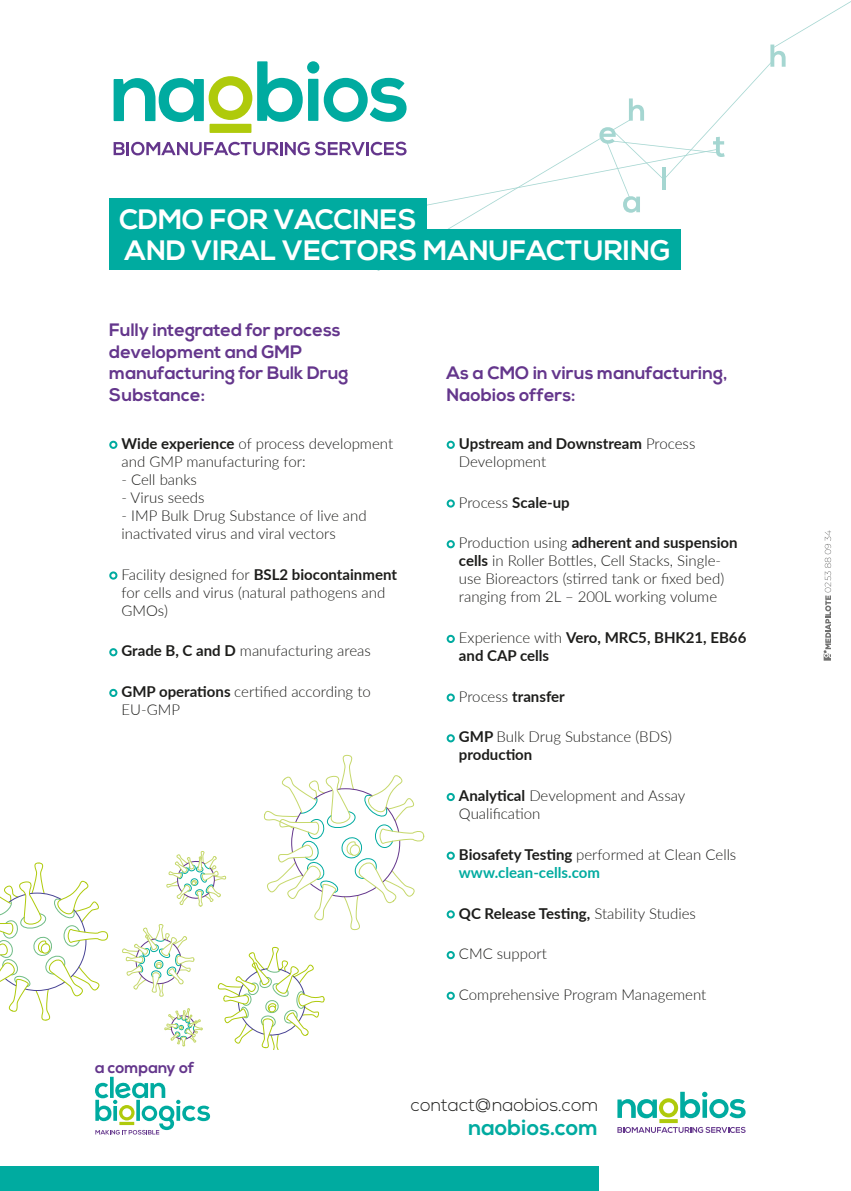
<style>
.page{position:relative;width:851px;height:1191px;background:#fff}
.page>*{position:absolute;margin:0;border:0;box-sizing:border-box;transform-origin:0 0}
.t1{font:700 28px "Nexa";color:#fff}
.t2{font:700 22px "Nexa";color:#00aba0}
.t3{font:700 18px/21.6px "Nexa";color:#64368c}
.t4{font:300 18px "Nexa";color:#1d1d1b}
.t5{font:700 15.8px "Nexa";color:#64368c}
.t6{font:300 15px/18px "Lato";color:#1d1d1b}
.t7{font:700 15px/18px "Lato";color:#1d1d1b}
.s1{font-weight:700}
.s2{font-weight:300}
.s3{font-weight:700;color:#00aba0}
</style>
<div class="page">
<div style="left:109px;top:441px;width:8px;height:8px;border:2px solid #00aba0;border-radius:50%"></div>
<div style="left:109px;top:571px;width:8px;height:8px;border:2px solid #00aba0;border-radius:50%"></div>
<div style="left:109px;top:648px;width:8px;height:8px;border:2px solid #00aba0;border-radius:50%"></div>
<div style="left:109px;top:689px;width:8px;height:8px;border:2px solid #00aba0;border-radius:50%"></div>
<div style="left:446px;top:441px;width:9px;height:8px;border:2px solid #00aba0;border-radius:50%"></div>
<div style="left:446px;top:499px;width:9px;height:8px;border:2px solid #00aba0;border-radius:50%"></div>
<div style="left:446px;top:540px;width:9px;height:8px;border:2px solid #00aba0;border-radius:50%"></div>
<div style="left:446px;top:635px;width:9px;height:8px;border:2px solid #00aba0;border-radius:50%"></div>
<div style="left:446px;top:693px;width:9px;height:8px;border:2px solid #00aba0;border-radius:50%"></div>
<div style="left:446px;top:734px;width:9px;height:8px;border:2px solid #00aba0;border-radius:50%"></div>
<div style="left:446px;top:793px;width:9px;height:8px;border:2px solid #00aba0;border-radius:50%"></div>
<div style="left:446px;top:851px;width:9px;height:8px;border:2px solid #00aba0;border-radius:50%"></div>
<div style="left:446px;top:910px;width:9px;height:8px;border:2px solid #00aba0;border-radius:50%"></div>
<div style="left:446px;top:951px;width:9px;height:8px;border:2px solid #00aba0;border-radius:50%"></div>
<div style="left:446px;top:991px;width:9px;height:9px;border:2px solid #00aba0;border-radius:50%"></div>
<svg style="left:114px;top:1px;width:736px;height:269px"></svg>
<svg style="left:659px;top:1119px;width:18px;height:4px"></svg>
<svg style="left:617px;top:1091px;width:128px;height:27px"></svg>
<svg style="left:617px;top:1126px;width:128px;height:7px"></svg>
<div style="left:109px;top:229px;width:571px;height:41px;background:#00aba0"></div>
<div style="left:0;top:1166px;width:598px;height:25px;background:#00aba0"></div>
<svg style="left:110px;top:1076px;width:4px;height:22px"></svg>
<svg style="left:95px;top:1082px;width:115px;height:52px"></svg>
<svg style="left:823px;top:530px;width:8px;height:130px"></svg>
<svg style="left:0;top:862px;width:108px;height:158px"></svg>
<svg style="left:217px;top:947px;width:107px;height:102px"></svg>
<svg style="left:263px;top:755px;width:161px;height:175px"></svg>
<svg style="left:122px;top:924px;width:72px;height:72px"></svg>
<svg style="left:166px;top:851px;width:60px;height:55px"></svg>
<svg style="left:164px;top:1008px;width:38px;height:39px"></svg>
<div style="left:109px;top:198px;width:317px;height:41px;background:#00aba0"></div>
<h1 class="t1" style="left:119px;top:204px;width:299px">CDMO FOR VACCINES</h1>
<h1 class="t1" style="left:125px;top:234px;width:547px">AND VIRAL VECTORS MANUFACTURING</h1>
<p class="t3" style="left:109px;top:319px;width:241px">Fully integrated for process development and GMP manufacturing for Bulk Drug<br>Substance:</p>
<p class="t6" style="left:121px;top:434px;width:273px"><span class="s1">Wide experience</span> of process development and GMP manufacturing for:</p>
<p class="t6" style="left:121px;top:470px;width:77px">- Cell banks</p>
<p class="t6" style="left:121px;top:488px;width:84px">- Virus seeds</p>
<p class="t6" style="left:121px;top:506px;width:247px">- IMP Bulk Drug Substance of live and inactivated virus and viral vectors</p>
<p class="t6" style="left:121px;top:564px;width:277px">Facility designed for <span class="s1">BSL2 biocontainment </span>for cells and virus (natural pathogens and<br>GMOs)</p>
<p class="t6" style="left:121px;top:641px;width:251px"><span class="s1">Grade B, C and D</span> manufacturing areas</p>
<p class="t6" style="left:121px;top:682px;width:251px"><span class="s1">GMP operations</span> certified according to<br>EU-GMP</p>
<p class="t3" style="left:446px;top:363px;width:282px">As a CMO in virus manufacturing,<br>Naobios offers:</p>
<p class="t7" style="left:459px;top:434px;width:238px">Upstream and Downstream <span class="s2">Process<br>Development</span></p>
<p class="t7" style="left:459px;top:492px;width:112px"><span class="s2">Process</span> Scale-up</p>
<p class="t6" style="left:459px;top:533px;width:280px">Production using <span class="s1">adherent and suspension cells</span> in Roller Bottles, Cell Stacks, Single&shy;use Bioreactors (stirred tank or fixed bed) ranging from 2L – 200L working volume</p>
<p class="t7" style="left:459px;top:628px;width:289px"><span class="s2">Experience with</span> Vero, MRC5, BHK21, EB66 and CAP cells</p>
<p class="t7" style="left:459px;top:686px;width:107px"><span class="s2">Process</span> transfer</p>
<p class="t6" style="left:459px;top:727px;width:214px"><span class="s1">GMP</span> Bulk Drug Substance (BDS) <span class="s1">production</span></p>
<p class="t6" style="left:459px;top:786px;width:228px"><span class="s1">Analytical</span> Development and Assay<br>Qualification</p>
<p class="t6" style="left:459px;top:845px;width:279px"><span class="s1">Biosafety Testing</span> performed at Clean Cells <span class="s3">www.clean-cells.com</span></p>
<p class="t7" style="left:459px;top:903px;width:238px">QC Release Testing, <span class="s2">Stability Studies</span></p>
<p class="t6" style="left:459px;top:944px;width:89px">CMC support</p>
<p class="t6" style="left:459px;top:985px;width:249px">Comprehensive Program Management</p>
<p class="t5" style="left:95px;top:1058px;width:101px">a company of</p>
<p class="t4" style="left:411px;top:1095px;width:189px">contact@naobios.com</p>
<h2 class="t2" style="left:468px;top:1114px;width:131px">naobios.com</h2>
</div>
